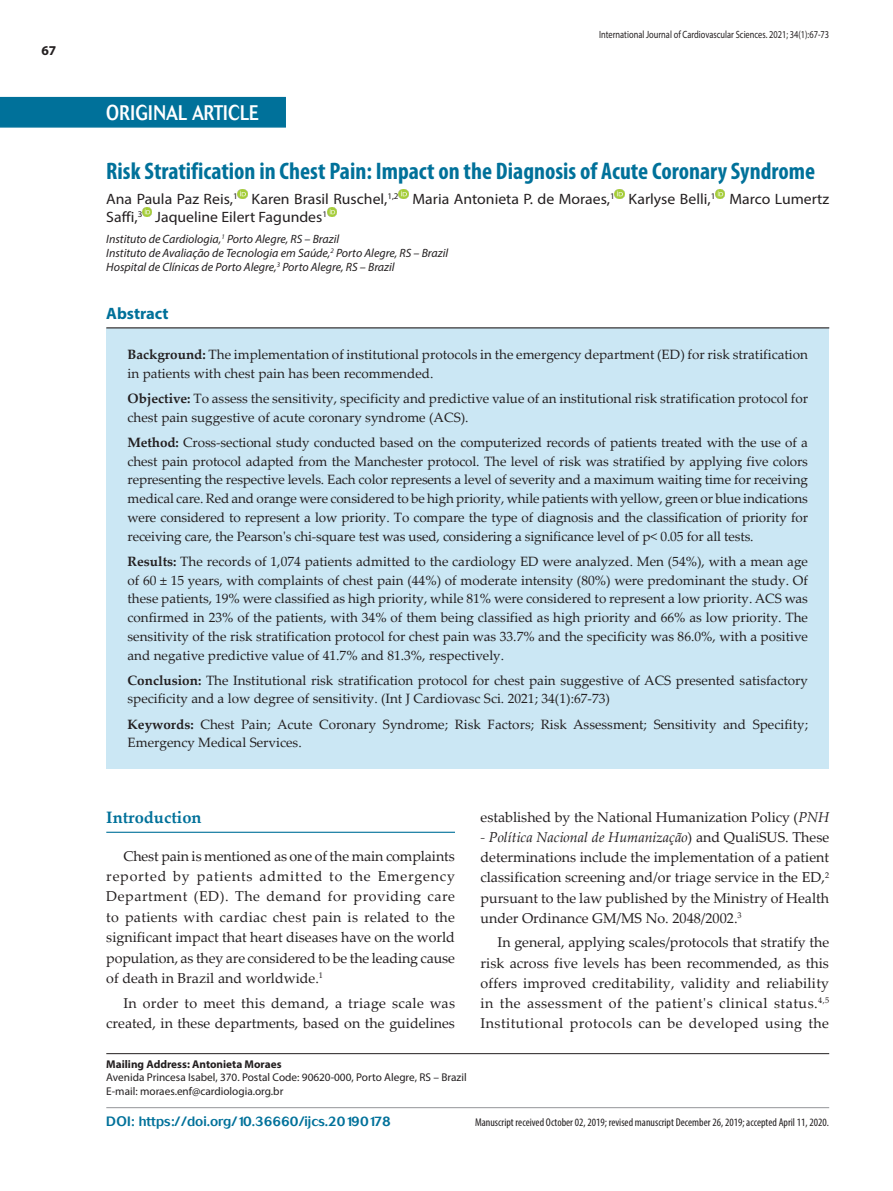
<style>
.page{position:relative;width:893px;height:1191px;background:#fff}
.page>*{position:absolute;margin:0;border:0;box-sizing:border-box;transform-origin:0 0}
._1_-_Titulo{font:700 condensed 24px "Myriad Pro";color:#00719a}
.t1{font:500 21px "Cosmos";letter-spacing:.02em;color:#fff;scale:.8 1}
._1_-_Titulo-materia{font:700 16.5px "Palatino Linotype";color:#00719a}
.t2{font:700 16.5px "Myriad Pro";color:#00719a}
._3_-_Autores{font:15px/18px "Myriad Pro";color:#231f20;scale:1.05 1}
._4_-_Texto-Basico{font:14.25px/20.2px "Palatino Linotype";color:#231f20;text-align:justify}
._8_-_Resumo-portugue{font:13.5px/18.8px "Palatino Linotype";color:#231f20}
._6_-_DOI{font:500 13.5px "Cosmos";color:#00719a}
.t3{font:700 13.5px "Myriad Pro";color:#231f20}
._4_-_Instituicao{font:italic 12px "Myriad Pro";color:#231f20}
._5_-_Correspondencia{font:11.25px "Myriad Pro";color:#231f20}
._7_-_Artigo-recebido{font:condensed 11.25px "Myriad Pro";color:#231f20}
._5_-_Correspondencia-2{font:700 11.25px "Myriad Pro";color:#231f20}
.t4{font:10.5px "Myriad Pro";color:#231f20;scale:.8 1}
.s1{font-weight:700}
.s2{font-style:italic}
</style>
<div class="page">
<hr style="left:106px;top:831px;width:349px;height:2px;background:#00719a">
<div style="left:0;top:97px;width:286px;height:31px;background:#00719a"></div>
<hr style="left:106px;top:1053px;width:723px;height:1px;background:#231f20">
<hr style="left:106px;top:1107px;width:723px;height:1px;background:#939598">
<svg style="left:238px;top:189px;width:9px;height:10px"></svg>
<svg style="left:399px;top:189px;width:9px;height:10px"></svg>
<svg style="left:615px;top:189px;width:9px;height:10px"></svg>
<svg style="left:715px;top:189px;width:10px;height:10px"></svg>
<svg style="left:143px;top:207px;width:9px;height:10px"></svg>
<svg style="left:327px;top:207px;width:10px;height:10px"></svg>
<div style="left:106px;top:328px;width:723px;height:440px;background:#cbe7f4"></div>
<hr style="left:106px;top:327px;width:723px;height:1px;background:#231f20">
<p class="t3" style="left:41px;top:42px;width:16px">67</p>
<h2 class="t1" style="left:106px;top:100px;width:192px">ORIGINAL ARTICLE</h2>
<p class="t4" style="left:599px;top:28px;width:289px">International Journal of Cardiovascular Sciences. 2021; 34(1):67-73</p>
<p class="_1_-_Titulo" style="left:106px;top:158px;width:710px">Risk Stratification in Chest Pain: Impact on the Diagnosis of Acute Coronary Syndrome</p>
<p class="_3_-_Autores" style="left:106px;top:189px;width:690px">Ana Paula Paz Reis,<sup>1</sup> Karen Brasil Ruschel,<sup>1,2</sup> Maria Antonieta P. de Moraes,<sup>1</sup> Karlyse Belli,<sup>1</sup> Marco Lumertz<br>Saffi,<sup>3</sup> Jaqueline Eilert Fagundes<sup>1</sup></p>
<p class="_4_-_Instituicao" style="left:106px;top:231px;width:234px">Instituto de Cardiologia,<sup>1</sup> Porto Alegre, RS – Brazil</p>
<p class="_4_-_Instituicao" style="left:106px;top:245px;width:343px">Instituto de Avaliação de Tecnologia em Saúde,<sup>2</sup> Porto Alegre, RS – Brazil</p>
<p class="_4_-_Instituicao" style="left:106px;top:260px;width:290px">Hospital de Clínicas de Porto Alegre,<sup>3</sup> Porto Alegre, RS – Brazil</p>
<p class="t2" style="left:106px;top:303px;width:64px">Abstract</p>
<p class="_8_-_Resumo-portugue" style="left:128px;top:344px;width:682px"><span class="s1">Background:</span> The implementation of institutional protocols in the emergency department (ED) for risk stratification in patients with chest pain has been recommended.</p>
<p class="_8_-_Resumo-portugue" style="left:128px;top:388px;width:682px"><span class="s1">Objective:</span> To assess the sensitivity, specificity and predictive value of an institutional risk stratification protocol for chest pain suggestive of acute coronary syndrome (ACS).</p>
<p class="_8_-_Resumo-portugue" style="left:128px;top:432px;width:682px;text-align:justify"><span class="s1">Method:</span> Cross-sectional study conducted based on the computerized records of patients treated with the use of a chest pain protocol adapted from the Manchester protocol. The level of risk was stratified by applying five colors representing the respective levels. Each color represents a level of severity and a maximum waiting time for receiving medical care. Red and orange were considered to be high priority, while patients with yellow, green or blue indications were considered to represent a low priority. To compare the type of diagnosis and the classification of priority for receiving care, the Pearson's chi-square test was used, considering a significance level of p&lt; 0.05 for all tests.</p>
<p class="_8_-_Resumo-portugue" style="left:128px;top:551px;width:682px;text-align:justify"><span class="s1">Results:</span> The records of 1,074 patients admitted to the cardiology ED were analyzed. Men (54%), with a mean age of 60 ± 15 years, with complaints of chest pain (44%) of moderate intensity (80%) were predominant the study. Of these patients, 19% were classified as high priority, while 81% were considered to represent a low priority. ACS was confirmed in 23% of the patients, with 34% of them being classified as high priority and 66% as low priority. The sensitivity of the risk stratification protocol for chest pain was 33.7% and the specificity was 86.0%, with a positive and negative predictive value of 41.7% and 81.3%, respectively.</p>
<p class="_8_-_Resumo-portugue" style="left:128px;top:670px;width:682px"><span class="s1">Conclusion:</span> The Institutional risk stratification protocol for chest pain suggestive of ACS presented satisfactory specificity and a low degree of sensitivity. (Int J Cardiovasc Sci. 2021; 34(1):67-73)</p>
<p class="_8_-_Resumo-portugue" style="left:128px;top:714px;width:682px"><span class="s1">Keywords:</span> Chest Pain; Acute Coronary Syndrome; Risk Factors; Risk Assessment; Sensitivity and Specifity;<br>Emergency Medical Services.</p>
<p class="_1_-_Titulo-materia" style="left:106px;top:806px;width:97px">Introduction</p>
<p class="_4_-_Texto-Basico" style="left:106px;top:845px;width:350px;text-indent:17px">Chest pain is mentioned as one of the main complaints reported by patients admitted to the Emergency Department (ED). The demand for providing care to patients with cardiac chest pain is related to the significant impact that heart diseases have on the world population, as they are considered to be the leading cause of death in Brazil and worldwide.<sup>1</sup></p>
<p class="_4_-_Texto-Basico" style="left:106px;top:992px;width:350px;text-align:right">In order to meet this demand, a triage scale was created, in these departments, based on the guidelines</p>
<p class="_4_-_Texto-Basico" style="left:480px;top:806px;width:350px">established by the National Humanization Policy (<span class="s2">PNH</span></p>
<p class="_4_-_Texto-Basico" style="left:480px;top:826px;width:350px"><span class="s2">- Política Nacional de Humanização</span>) and QualiSUS. These determinations include the implementation of a patient classification screening and/or triage service in the ED,<sup>2 </sup>pursuant to the law published by the Ministry of Health under Ordinance GM/MS No. 2048/2002.<sup>3</sup></p>
<p class="_4_-_Texto-Basico" style="left:480px;top:931px;width:350px;text-indent:17px">In general, applying scales/protocols that stratify the risk across five levels has been recommended, as this offers improved creditability, validity and reliability in the assessment of the patient's clinical status.<sup>4,5<br></sup>Institutional protocols can be developed using the</p>
<p class="_5_-_Correspondencia-2" style="left:106px;top:1056px;width:177px">Mailing Address: Antonieta Moraes</p>
<p class="_5_-_Correspondencia" style="left:106px;top:1070px;width:362px">Avenida Princesa Isabel, 370. Postal Code: 90620-000, Porto Alegre, RS – Brazil</p>
<p class="_5_-_Correspondencia" style="left:106px;top:1083px;width:179px">E-mail: moraes.enf@cardiologia.org.br</p>
<p class="_6_-_DOI" style="left:106px;top:1113px;width:286px">DOI: https://doi.org/10.36660/ijcs.20190178</p>
<p class="_7_-_Artigo-recebido" style="left:475px;top:1115px;width:355px">Manuscript received October 02, 2019; revised manuscript December 26, 2019; accepted April 11, 2020.</p>
</div>
